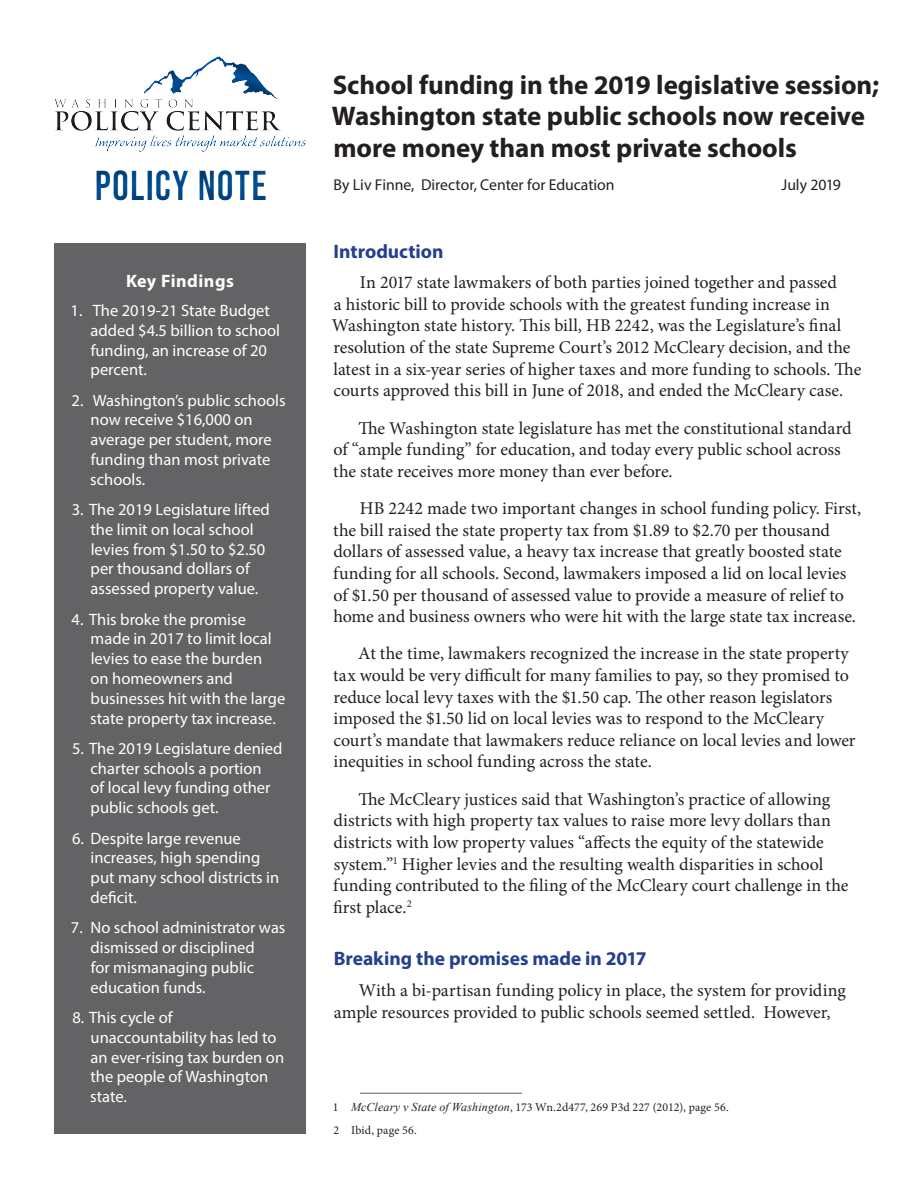
<style>
.page{position:relative;width:918px;height:1188px;background:#fff}
.page>*{position:absolute;margin:0;border:0;box-sizing:border-box;transform-origin:0 0}
.t1{font:42px "Bebas Neue";letter-spacing:.03em;color:#01529a}
.t2{font:700 27px/31.5px "Myriad Pro";letter-spacing:-.005em;color:#231f20}
.t3{font:700 19.5px "Myriad Pro";color:#253f8e}
.t4{font:18px/21.6px "Minion Pro";color:#231f20}
.t5{font:700 18px "Myriad Pro";letter-spacing:.03em;color:#fff}
.t6{font:16.5px/19.8px "Myriad Pro";color:#fff}
.t7{font:15.75px "Myriad Pro";letter-spacing:-.005em;color:#231f20}
.t8{font:12px/23.4px "Minion Pro";letter-spacing:.01em;color:#231f20}
.s1{font-family:"Times New Roman";font-style:italic}
</style>
<div class="page">
<div style="left:54px;top:243px;width:252px;height:891px;background:#636366"></div>
<hr style="left:360px;top:1093px;width:162px;height:1px;background:#636366">
<div style="left:42px;top:52px;width:266px;height:164px;background:#231f20;opacity:.5"></div>
<h1 class="t1" style="left:95px;top:162px;width:174px">POLICY NOTE</h1>
<p class="t5" style="left:126px;top:269px;width:109px">Key Findings</p>
<p class="t6" style="left:91px;top:300px;width:191px;text-indent:-20px">1. The 2019-21 State Budget added $4.5 billion to school funding, an increase of 20 percent.</p>
<p class="t6" style="left:90px;top:390px;width:197px;text-indent:-19px">2. Washington’s public schools now receive $16,000 on average per student, more funding than most private schools.</p>
<p class="t6" style="left:90px;top:499px;width:181px;text-indent:-19px">3. The 2019 Legislature lifted the limit on local school levies from $1.50 to $2.50 per thousand dollars of assessed property value.</p>
<p class="t6" style="left:90px;top:609px;width:197px;text-indent:-19px">4. This broke the promise made in 2017 to limit local levies to ease the burden<br>on homeowners and businesses hit with the large state property tax increase.</p>
<p class="t6" style="left:91px;top:738px;width:193px;text-indent:-18px">5. The 2019 Legislature denied charter schools a portion<br>of local levy funding other public schools get.</p>
<p class="t6" style="left:91px;top:828px;width:190px;text-indent:-18px">6. Despite large revenue increases, high spending put many school districts in deficit.</p>
<p class="t6" style="left:91px;top:918px;width:196px;text-indent:-20px">7. No school administrator was dismissed or disciplined<br>for mismanaging public education funds.</p>
<p class="t6" style="left:90px;top:1007px;width:195px;text-indent:-18px">8. This cycle of unaccountability has led to an ever-rising tax burden on the people of Washington state.</p>
<h2 class="t2" style="left:332px;top:68px;width:549px">School funding in the 2019 legislative session;<br>Washington state public schools now receive more money than most private schools</h2>
<p class="t7" style="left:334px;top:175px;width:283px">By Liv Finne, Director, Center for Education</p>
<p class="t7" style="left:782px;top:175px;width:61px">July 2019</p>
<p class="t3" style="left:334px;top:238px;width:111px">Introduction</p>
<p class="t4" style="left:332px;top:272px;width:531px;text-indent:28px">In 2017 state lawmakers of both parties joined together and passed<br>a historic bill to provide schools with the greatest funding increase in Washington state history. This bill, HB 2242, was the Legislature’s final resolution of the state Supreme Court’s 2012 McCleary decision, and the latest in a six-year series of higher taxes and more funding to schools. The courts approved this bill in June of 2018, and ended the McCleary case.</p>
<p class="t4" style="left:333px;top:417px;width:520px;text-indent:25px">The Washington state legislature has met the constitutional standard of “ample funding” for education, and today every public school across the state receives more money than ever before.</p>
<p class="t4" style="left:333px;top:498px;width:530px;text-indent:27px">HB 2242 made two important changes in school funding policy. First, the bill raised the state property tax from $1.89 to $2.70 per thousand dollars of assessed value, a heavy tax increase that greatly boosted state funding for all schools. Second, lawmakers imposed a lid on local levies of $1.50 per thousand of assessed value to provide a measure of relief to home and business owners who were hit with the large state tax increase.</p>
<p class="t4" style="left:333px;top:643px;width:524px;text-indent:25px">At the time, lawmakers recognized the increase in the state property tax would be very difficult for many families to pay, so they promised to reduce local levy taxes with the $1.50 cap. The other reason legislators imposed the $1.50 lid on local levies was to respond to the McCleary court’s mandate that lawmakers reduce reliance on local levies and lower inequities in school funding across the state.</p>
<p class="t4" style="left:333px;top:788px;width:517px;text-indent:25px">The McCleary justices said that Washington’s practice of allowing districts with high property tax values to raise more levy dollars than districts with low property values “affects the equity of the statewide system.”<sup>1</sup> Higher levies and the resulting wealth disparities in school funding contributed to the filing of the McCleary court challenge in the first place.<sup>2</sup></p>
<p class="t3" style="left:334px;top:946px;width:315px">Breaking the promises made in 2017</p>
<p class="t4" style="left:334px;top:980px;width:514px;text-indent:25px">With a bi-partisan funding policy in place, the system for providing ample resources provided to public schools seemed settled. However,</p>
<p class="t8" style="left:333px;top:1095px;width:398px">1 <span class="s1">McCleary v State of Washington</span>, 173 Wn.2d477, 269 P3d 227 (2012), page 56.<br>2 Ibid, page 56.</p>
</div>
